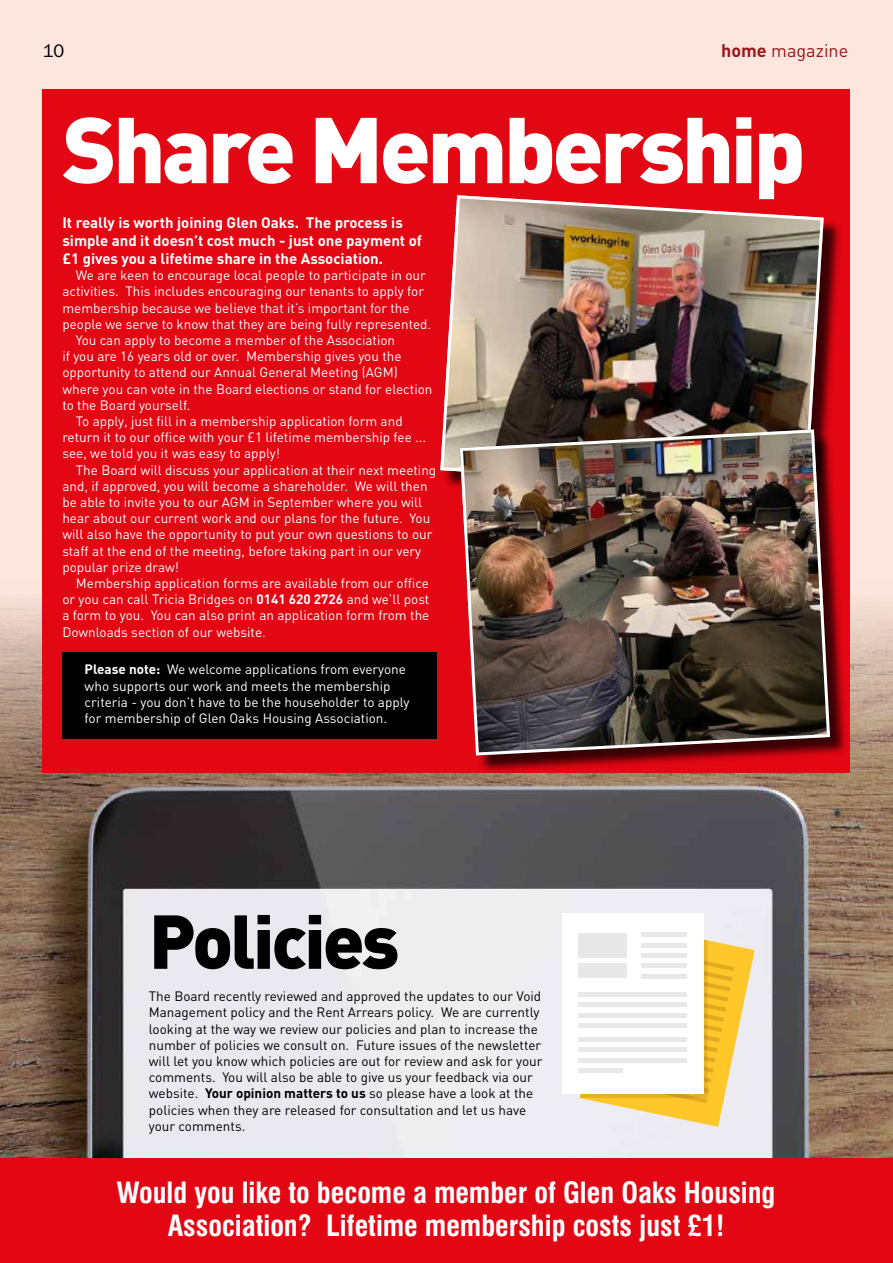
<style>
.page{position:relative;width:893px;height:1263px;background:#fff}
.page>*{position:absolute;margin:0;border:0;box-sizing:border-box;transform-origin:0 0}
.t1{font:900 91.8px "DIN";letter-spacing:-.04em;color:#fff}
.t2{font:900 75px "DIN";letter-spacing:-.04em;color:#000}
.t3{font:700 condensed 28.5px/33px "Swiss 721 BT";color:#fff;text-align:center}
.t4{font:18px "DIN";color:#9e151a}
.t5{font:18px "Franklin Gothic IT Cby BT";color:#000}
.t6{font:700 15px/18px "DIN";color:#fff}
.t7{font:13.5px/16.2px "DIN";color:#fff}
.t8{font:13.5px/16.2px "DIN";color:#000}
.s1{font-weight:700}
</style>
<div class="page">
<div style="left:0;top:1158px;width:893px;height:105px;background:#e30613"></div>
<div style="left:0;top:0;width:893px;height:1158px;background:#fde6dd"></div>
<img style="left:0;top:579px;width:892px;height:579px">
<div style="left:43px;top:89px;width:806px;height:683px;background:#e30613"></div>
<div style="left:443px;top:198px;width:399px;height:313px;background:#000;opacity:.75"></div>
<img style="left:440px;top:195px;width:385px;height:299px">
<div style="left:463px;top:432px;width:385px;height:342px;background:#000;opacity:.75"></div>
<img style="left:458px;top:428px;width:374px;height:329px">
<div style="left:62px;top:652px;width:375px;height:87px;background:#000"></div>
<svg style="left:580px;top:921px;width:175px;height:206px;background:#f3d483"></svg>
<div style="left:562px;top:913px;width:141px;height:181px;background:#fff"></div>
<div style="left:642px;top:932px;width:45px;height:5px;background:#e8e8e8"></div>
<hr style="left:642px;top:943px;width:45px;height:4px;background:#e8e8e8">
<hr style="left:642px;top:953px;width:45px;height:4px;background:#e8e8e8">
<hr style="left:642px;top:964px;width:45px;height:4px;background:#e8e8e8">
<hr style="left:642px;top:974px;width:45px;height:4px;background:#e8e8e8">
<hr style="left:579px;top:992px;width:108px;height:4px;background:#e8e8e8">
<hr style="left:579px;top:1003px;width:108px;height:4px;background:#e8e8e8">
<hr style="left:579px;top:1013px;width:108px;height:4px;background:#e8e8e8">
<hr style="left:579px;top:1023px;width:108px;height:4px;background:#e8e8e8">
<hr style="left:579px;top:1037px;width:108px;height:4px;background:#e8e8e8">
<hr style="left:579px;top:1048px;width:108px;height:4px;background:#e8e8e8">
<hr style="left:579px;top:1058px;width:108px;height:4px;background:#e8e8e8">
<hr style="left:579px;top:1068px;width:44px;height:4px;background:#e8e8e8">
<div style="left:579px;top:932px;width:48px;height:25px;background:#e8e8e8"></div>
<div style="left:579px;top:964px;width:48px;height:14px;background:#e8e8e8"></div>
<h3 class="t5" style="left:43px;top:40px;width:23px">10</h3>
<h3 class="t4" style="left:721px;top:40px;width:129px"><span class="s1">home</span> magazine</h3>
<h1 class="t1" style="left:62px;top:89px;width:745px">Share Membership</h1>
<p class="t6" style="left:62px;top:213px;width:361px">It really is worth joining Glen Oaks. The process is simple and it doesn’t cost much - just one payment of £1 gives you a lifetime share in the Association.</p>
<p class="t7" style="left:76px;top:267px;width:351px">We are keen to encourage local people to participate in our</p>
<p class="t7" style="left:62px;top:283px;width:363px">activities. This includes encouraging our tenants to apply for</p>
<p class="t7" style="left:62px;top:299px;width:349px">membership because we believe that it’s important for the</p>
<p class="t7" style="left:62px;top:316px;width:370px">people we serve to know that they are being fully represented.</p>
<p class="t7" style="left:76px;top:332px;width:321px">You can apply to become a member of the Association</p>
<p class="t7" style="left:62px;top:348px;width:341px">if you are 16 years old or over. Membership gives you the</p>
<p class="t7" style="left:62px;top:364px;width:337px">opportunity to attend our Annual General Meeting (AGM)</p>
<p class="t7" style="left:62px;top:380px;width:372px">where you can vote in the Board elections or stand for election</p>
<p class="t7" style="left:62px;top:397px;width:129px">to the Board yourself.</p>
<p class="t7" style="left:76px;top:413px;width:328px">To apply, just fill in a membership application form and</p>
<p class="t7" style="left:62px;top:429px;width:365px">return it to our office with your £1 lifetime membership fee ...</p>
<p class="t7" style="left:62px;top:445px;width:219px">see, we told you it was easy to apply!</p>
<p class="t7" style="left:76px;top:461px;width:362px">The Board will discuss your application at their next meeting</p>
<p class="t7" style="left:62px;top:478px;width:367px">and, if approved, you will become a shareholder. We will then</p>
<p class="t7" style="left:62px;top:494px;width:361px">be able to invite you to our AGM in September where you will</p>
<p class="t7" style="left:62px;top:510px;width:369px">hear about our current work and our plans for the future. You</p>
<p class="t7" style="left:62px;top:526px;width:372px">will also have the opportunity to put your own questions to our</p>
<p class="t7" style="left:62px;top:542px;width:360px">staff at the end of the meeting, before taking part in our very</p>
<p class="t7" style="left:62px;top:559px;width:118px">popular prize draw!</p>
<p class="t7" style="left:76px;top:575px;width:355px">Membership application forms are available from our office</p>
<p class="t7" style="left:62px;top:591px;width:369px">or you can call Tricia Bridges on <span class="s1">0141 620 2726</span> and we’ll post</p>
<p class="t7" style="left:62px;top:607px;width:369px">a form to you. You can also print an application form from the</p>
<p class="t7" style="left:62px;top:623px;width:205px">Downloads section of our website.</p>
<p class="t7" style="left:85px;top:661px;width:326px"><span class="s1">Please note:</span> We welcome applications from everyone who supports our work and meets the membership criteria - you don’t have to be the householder to apply for membership of Glen Oaks Housing Association.</p>
<h2 class="t2" style="left:149px;top:891px;width:252px">Policies</h2>
<p class="t8" style="left:149px;top:988px;width:395px">The Board recently reviewed and approved the updates to our Void Management policy and the Rent Arrears policy. We are currently looking at the way we review our policies and plan to increase the number of policies we consult on. Future issues of the newsletter will let you know which policies are out for review and ask for your comments. You will also be able to give us your feedback via our website. <span class="s1">Your opinion matters to us</span> so please have a look at the policies when they are released for consultation and let us have your comments.</p>
<h3 class="t3" style="left:117px;top:1176px;width:660px">Would you like to become a member of Glen Oaks Housing<br>Association? Lifetime membership costs just £1!</h3>
</div>
